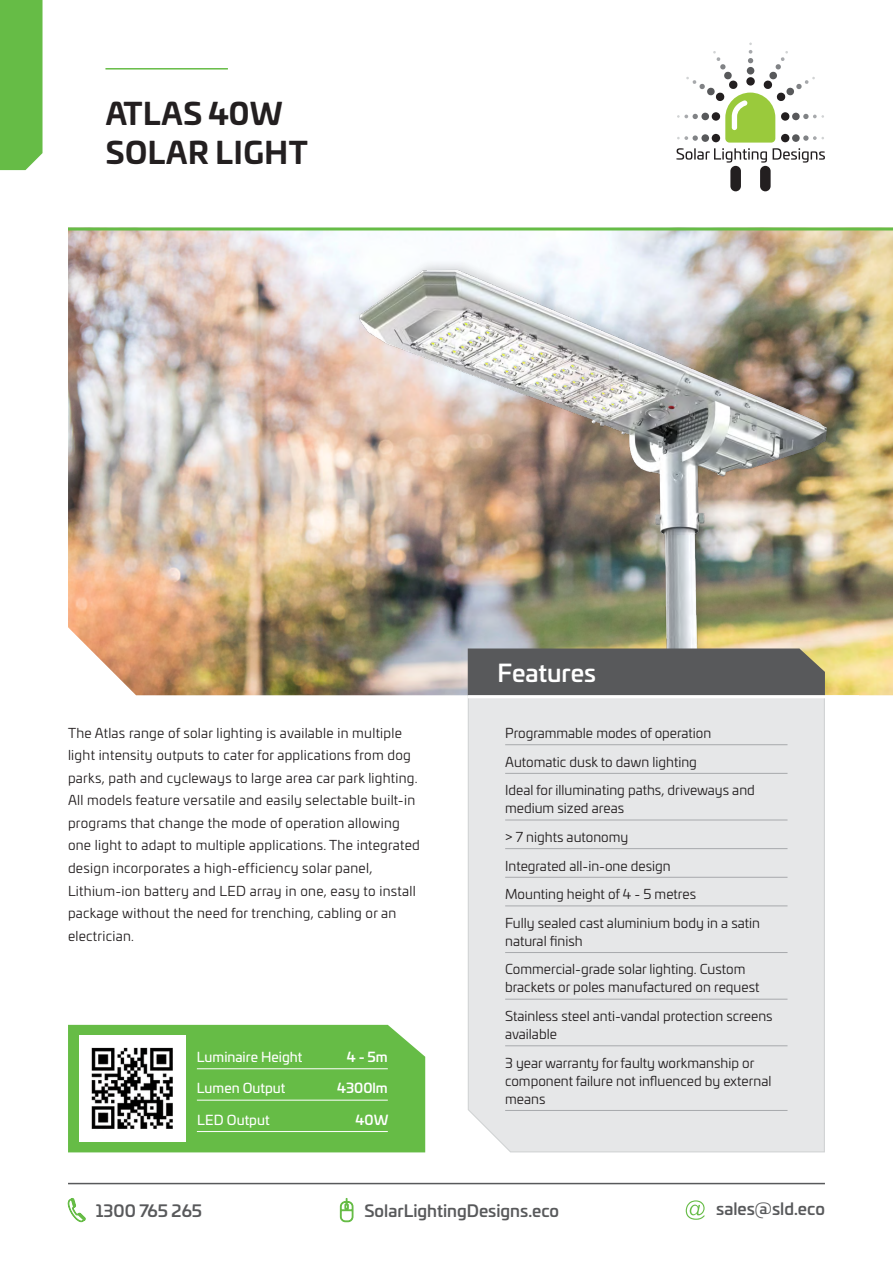
<style>
.page{position:relative;width:893px;height:1263px;background:#fff}
.page>*{position:absolute;margin:0;border:0;box-sizing:border-box;transform-origin:0 0}
.t1{font:700 30px/39px "Univia Pro";letter-spacing:.02em;color:#231f20}
.t2{font:500 24px "Univia Pro";color:#fff}
.t3{font:500 16.5px "Univia Pro";color:#58595b}
.t4{font:13.5px/22.5px "Univia Pro";letter-spacing:.02em;color:#231f20}
.t5{font:13.5px/18px "Univia Pro";color:#231f20}
.t6{font:13.5px "Univia Pro";color:#fff}
.t7{font:500 13.5px "Univia Pro";color:#fff}
</style>
<div class="page">
<img style="left:68px;top:230px;width:825px;height:465px">
<img style="left:342px;top:260px;width:491px;height:435px">
<hr style="left:105px;top:68px;width:123px;height:2px;background:#66bc46">
<div style="left:467px;top:680px;width:358px;height:473px;background:#e6e7e8"></div>
<div style="left:68px;top:1025px;width:357px;height:127px;background:#66bc46"></div>
<hr style="left:505px;top:744px;width:282px;height:1px;background:#a7a9ac">
<hr style="left:505px;top:773px;width:282px;height:1px;background:#a7a9ac">
<hr style="left:505px;top:820px;width:282px;height:1px;background:#a7a9ac">
<hr style="left:505px;top:848px;width:282px;height:1px;background:#a7a9ac">
<hr style="left:505px;top:877px;width:282px;height:1px;background:#a7a9ac">
<hr style="left:505px;top:905px;width:282px;height:1px;background:#a7a9ac">
<hr style="left:505px;top:952px;width:282px;height:1px;background:#a7a9ac">
<hr style="left:505px;top:999px;width:282px;height:1px;background:#a7a9ac">
<hr style="left:505px;top:1045px;width:282px;height:1px;background:#a7a9ac">
<hr style="left:505px;top:1110px;width:282px;height:1px;background:#a7a9ac">
<div style="left:468px;top:648px;width:357px;height:47px;background:#58595b"></div>
<div style="left:0;top:0;width:43px;height:170px;background:#66bc46"></div>
<hr style="left:468px;top:695px;width:391px;height:3px;background:#fff">
<hr style="left:68px;top:227px;width:825px;height:3px;background:#66bc46">
<svg style="left:340px;top:1198px;width:13px;height:24px"></svg>
<svg style="left:68px;top:1198px;width:18px;height:24px"></svg>
<svg style="left:686px;top:1200px;width:19px;height:20px"></svg>
<hr style="left:68px;top:1183px;width:757px;height:1px;background:#58595b">
<div style="left:730px;top:166px;width:11px;height:25px;background:#231f20;border-radius:5px"></div>
<div style="left:760px;top:166px;width:11px;height:25px;background:#231f20;border-radius:5px"></div>
<svg style="left:676px;top:43px;width:149px;height:120px"></svg>
<img style="left:80px;top:1035px;width:106px;height:107px">
<hr style="left:197px;top:1068px;width:191px;height:1px;background:#fff">
<hr style="left:197px;top:1100px;width:191px;height:1px;background:#fff">
<hr style="left:197px;top:1131px;width:191px;height:1px;background:#fff">
<p class="t1" style="left:106px;top:92px;width:204px">ATLAS 40W<br>SOLAR LIGHT</p>
<p class="t4" style="left:68px;top:721px;width:353px">The Atlas range of solar lighting is available in multiple light intensity outputs to cater for applications from dog parks, path and cycleways to large area car park lighting.<br>All models feature versatile and easily selectable built-in programs that change the mode of operation allowing one light to adapt to multiple applications. The integrated design incorporates a high-efficiency solar panel, Lithium-ion battery and LED array in one, easy to install package without the need for trenching, cabling or an electrician.</p>
<p class="t6" style="left:197px;top:1047px;width:107px">Luminaire Height</p>
<p class="t7" style="left:347px;top:1046px;width:42px">4 - 5m</p>
<p class="t6" style="left:197px;top:1078px;width:90px">Lumen Output</p>
<p class="t7" style="left:337px;top:1078px;width:52px">4300lm</p>
<p class="t6" style="left:197px;top:1109px;width:74px">LED Output</p>
<p class="t7" style="left:356px;top:1109px;width:34px">40W</p>
<p class="t2" style="left:497px;top:654px;width:100px">Features</p>
<p class="t5" style="left:505px;top:723px;width:208px">Programmable modes of operation</p>
<p class="t5" style="left:505px;top:752px;width:193px">Automatic dusk to dawn lighting</p>
<p class="t5" style="left:505px;top:781px;width:251px">Ideal for illuminating paths, driveways and medium sized areas</p>
<p class="t5" style="left:505px;top:827px;width:125px">&gt; 7 nights autonomy</p>
<p class="t5" style="left:505px;top:856px;width:167px">Integrated all-in-one design</p>
<p class="t5" style="left:505px;top:884px;width:193px">Mounting height of 4 - 5 metres</p>
<p class="t5" style="left:505px;top:913px;width:256px">Fully sealed cast aluminium body in a satin natural finish</p>
<p class="t5" style="left:505px;top:960px;width:256px">Commercial-grade solar lighting. Custom brackets or poles manufactured on request</p>
<p class="t5" style="left:505px;top:1006px;width:269px">Stainless steel anti-vandal protection screens available</p>
<p class="t5" style="left:505px;top:1053px;width:268px">3 year warranty for faulty workmanship or component failure not influenced by external means</p>
<p class="t3" style="left:96px;top:1198px;width:108px">1300 765 265</p>
<p class="t3" style="left:364px;top:1198px;width:196px">SolarLightingDesigns.eco</p>
<p class="t3" style="left:716px;top:1196px;width:110px">sales@sld.eco</p>
</div>
